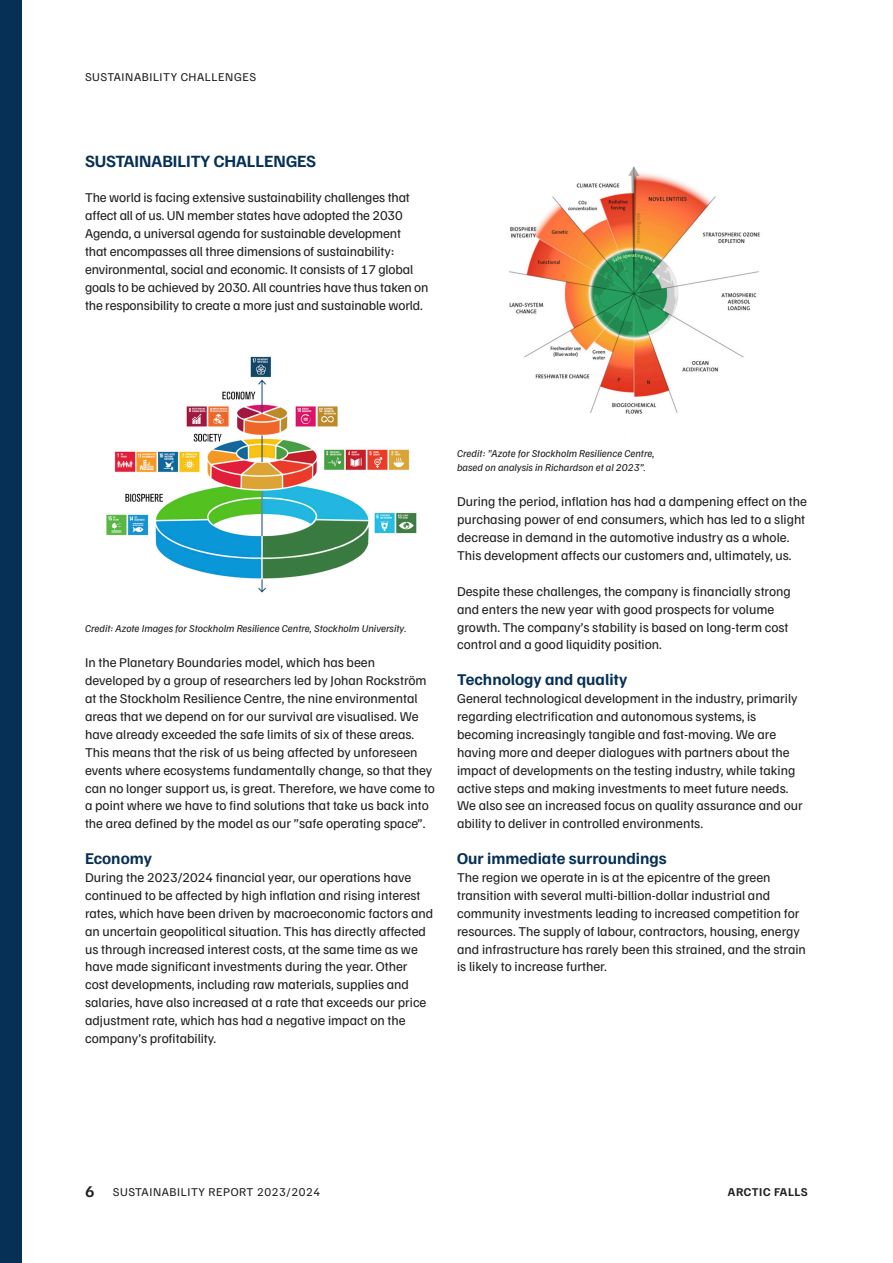
<style>
.page{position:relative;width:893px;height:1263px;background:#fff}
.page>*{position:absolute;margin:0;border:0;box-sizing:border-box;transform-origin:0 0}
.t1{font:700 17.25px "Familjen Grotesk";color:#063056}
.t2{font:700 16.5px "Familjen Grotesk";color:#063056}
.t3{font:13.5px/17.9px "Familjen Grotesk";color:#231f20}
.t4{font:12px "Familjen Grotesk";letter-spacing:.05em;color:#231f20}
.t5{font:700 12px "Familjen Grotesk";letter-spacing:.05em;color:#231f20}
.t6{font:italic 10.5px/13.4px "Familjen Grotesk";color:#231f20}
.s1{font-weight:700;font-size:16.5px}
</style>
<div class="page">
<div style="left:0;top:0;width:21px;height:1263px;background:#063056"></div>
<img style="left:509px;top:166px;width:251px;height:248px">
<img style="left:106px;top:356px;width:311px;height:237px">
<p class="t4" style="left:85px;top:69px;width:173px">SUSTAINABILITY CHALLENGES</p>
<p class="t1" style="left:85px;top:149px;width:233px">SUSTAINABILITY CHALLENGES</p>
<p class="t3" style="left:85px;top:188px;width:345px">The world is facing extensive sustainability challenges that affect all of us. UN member states have adopted the 2030<br>Agenda, a universal agenda for sustainable development<br>that encompasses all three dimensions of sustainability: environmental, social and economic. It consists of 17 global goals to be achieved by 2030. All countries have thus taken on the responsibility to create a more just and sustainable world.</p>
<p class="t6" style="left:85px;top:621px;width:323px">Credit: Azote Images for Stockholm Resilience Centre, Stockholm University.</p>
<p class="t3" style="left:85px;top:653px;width:351px">In the Planetary Boundaries model, which has been developed by a group of researchers led by Johan Rockström at the Stockholm Resilience Centre, the nine environmental areas that we depend on for our survival are visualised. We have already exceeded the safe limits of six of these areas.<br>This means that the risk of us being affected by unforeseen events where ecosystems fundamentally change, so that they can no longer support us, is great. Therefore, we have come to a point where we have to find solutions that take us back into the area defined by the model as our ”safe operating space”.</p>
<p class="t2" style="left:85px;top:847px;width:68px">Economy</p>
<p class="t3" style="left:85px;top:868px;width:350px">During the 2023/2024 financial year, our operations have continued to be affected by high inflation and rising interest rates, which have been driven by macroeconomic factors and an uncertain geopolitical situation. This has directly affected us through increased interest costs, at the same time as we have made significant investments during the year. Other cost developments, including raw materials, supplies and salaries, have also increased at a rate that exceeds our price adjustment rate, which has had a negative impact on the company’s profitability.</p>
<p class="t6" style="left:457px;top:447px;width:199px">Credit: ”Azote for Stockholm Resilience Centre, based on analysis in Richardson et al 2023”.</p>
<p class="t3" style="left:457px;top:492px;width:351px">During the period, inflation has had a dampening effect on the purchasing power of end consumers, which has led to a slight decrease in demand in the automotive industry as a whole.<br>This development affects our customers and, ultimately, us.</p>
<p class="t3" style="left:457px;top:582px;width:335px">Despite these challenges, the company is financially strong and enters the new year with good prospects for volume growth. The company’s stability is based on long-term cost control and a good liquidity position.</p>
<p class="t2" style="left:457px;top:668px;width:172px">Technology and quality</p>
<p class="t3" style="left:457px;top:689px;width:347px">General technological development in the industry, primarily regarding electrification and autonomous systems, is becoming increasingly tangible and fast-moving. We are having more and deeper dialogues with partners about the impact of developments on the testing industry, while taking active steps and making investments to meet future needs.<br>We also see an increased focus on quality assurance and our ability to deliver in controlled environments.</p>
<p class="t2" style="left:457px;top:847px;width:211px">Our immediate surroundings</p>
<p class="t3" style="left:457px;top:868px;width:350px">The region we operate in is at the epicentre of the green transition with several multi-billion-dollar industrial and community investments leading to increased competition for resources. The supply of labour, contractors, housing, energy and infrastructure has rarely been this strained, and the strain is likely to increase further.</p>
<p class="t4" style="left:85px;top:1184px;width:237px"><span class="s1">6</span> SUSTAINABILITY REPORT 2023/2024</p>
<p class="t5" style="left:728px;top:1183px;width:81px">ARCTIC FALLS</p>
</div>
